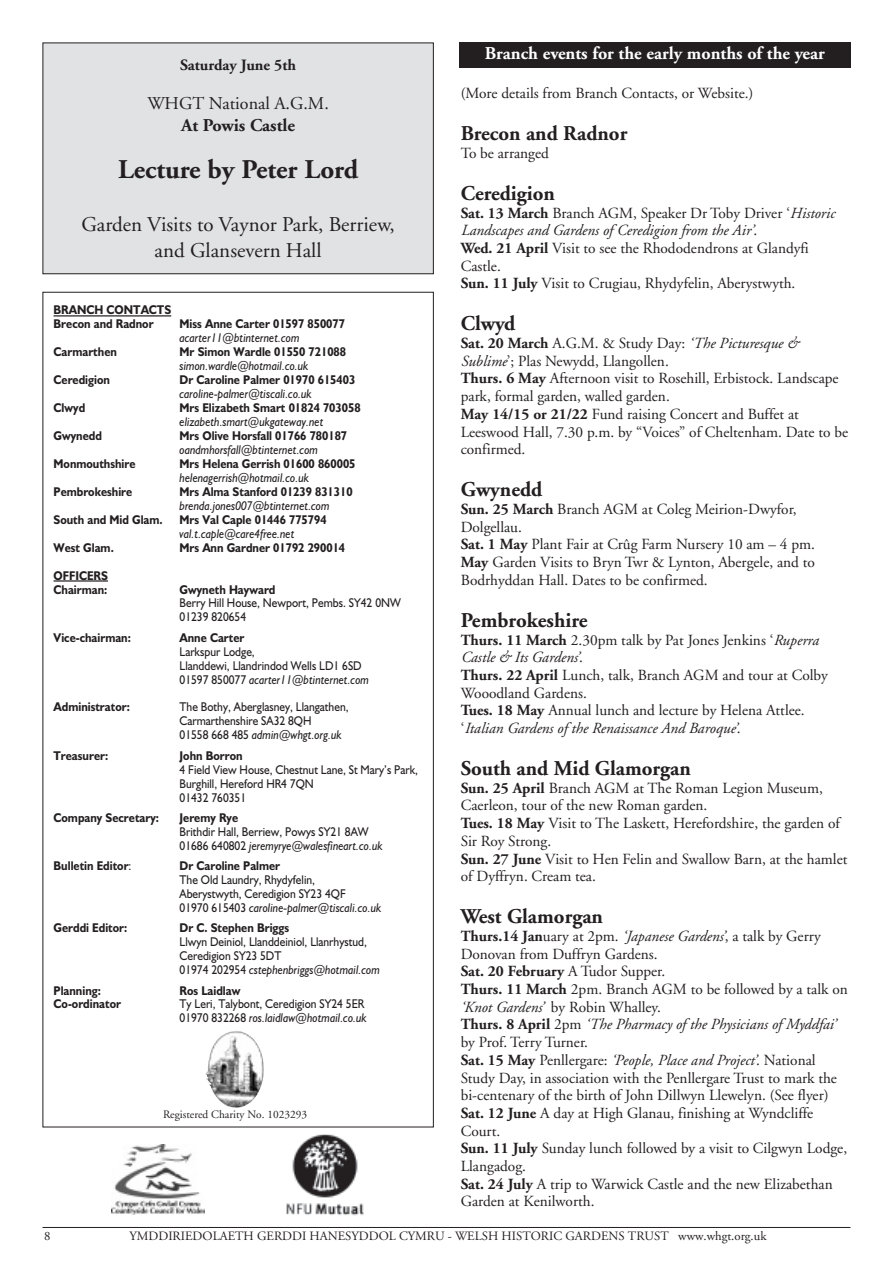
<style>
.page{position:relative;width:893px;height:1263px;background:#fff}
.page>*{position:absolute;margin:0;border:0;box-sizing:border-box;transform-origin:0 0}
.t1{font:700 27px "Adobe Garamond";color:#231f20}
.t2{font:700 21px "Adobe Garamond";color:#231f20}
.t3{font:21px/25.2px "Adobe Garamond";color:#231f20;text-align:center}
.t4{font:700 18px "Adobe Garamond";color:#fff}
.t5{font:18px "Adobe Garamond";color:#231f20}
.t6{font:700 18px "Adobe Garamond";color:#231f20}
.t7{font:700 15.75px "Adobe Garamond";color:#231f20}
.t8{font:15.45px/17.7px "Adobe Garamond";color:#231f20}
.t9{font:12.75px/14px "Humanist 521 Bold A";color:#231f20;scale:.9 1}
.t10{font:12.75px "Humanist 521 Italic A";color:#231f20;scale:.9 1}
.t11{font:12.75px/14px "Humanist 521 AA";color:#231f20;scale:.9 1}
.t12{font:12.75px "Adobe Garamond";color:#231f20}
.t13{font:11.25px "Adobe Garamond";color:#231f20}
.s1{font-family:"Humanist 521 AA"}
.s2{font-weight:700}
.s3{font-style:italic}
</style>
<div class="page">
<hr style="left:43px;top:1227px;width:807px;height:1px;background:#231f20">
<hr style="left:54px;top:315px;width:117px;height:1px;background:#231f20">
<hr style="left:54px;top:580px;width:54px;height:1px;background:#231f20">
<img style="left:206px;top:1031px;width:58px;height:69px">
<img style="left:111px;top:1144px;width:94px;height:71px">
<img style="left:286px;top:1134px;width:78px;height:82px">
<div style="left:459px;top:43px;width:391px;height:25px;background:#231f20"></div>
<div style="left:43px;top:43px;width:390px;height:231px;background:#e1e2e4"></div>
<div style="left:43px;top:43px;width:391px;height:231px;border:1px solid #231f20"></div>
<p class="t7" style="left:180px;top:55px;width:118px">Saturday June 5th</p>
<p class="t5" style="left:147px;top:93px;width:183px">WHGT National A.G.M.</p>
<p class="t6" style="left:181px;top:114px;width:115px">At Powis Castle</p>
<h1 class="t1" style="left:118px;top:153px;width:242px">Lecture by Peter Lord</h1>
<h2 class="t3" style="left:81px;top:212px;width:315px">Garden Visits to Vaynor Park, Berriew, and Glansevern Hall</h2>
<p class="t9" style="left:54px;top:303px;width:132px">BRANCH CONTACTS<br>Brecon and Radnor</p>
<p class="t9" style="left:180px;top:317px;width:185px">Miss Anne Carter 01597 850077</p>
<p class="t10" style="left:180px;top:330px;width:135px">acarter11@btinternet.com</p>
<p class="t9" style="left:54px;top:345px;width:72px">Carmarthen</p>
<p class="t9" style="left:180px;top:345px;width:187px">Mr Simon Wardle 01550 721088</p>
<p class="t10" style="left:180px;top:358px;width:145px">simon.wardle@hotmail.co.uk</p>
<p class="t9" style="left:54px;top:373px;width:64px">Ceredigion</p>
<p class="t9" style="left:180px;top:373px;width:197px">Dr Caroline Palmer 01970 615403</p>
<p class="t10" style="left:180px;top:386px;width:148px">caroline-palmer@tiscali.co.uk</p>
<p class="t9" style="left:54px;top:401px;width:37px">Clwyd</p>
<p class="t9" style="left:180px;top:401px;width:203px">Mrs Elizabeth Smart 01824 703058</p>
<p class="t10" style="left:180px;top:414px;width:161px">elizabeth.smart@ukgateway.net</p>
<p class="t9" style="left:54px;top:429px;width:55px">Gwynedd</p>
<p class="t9" style="left:180px;top:429px;width:188px">Mrs Olive Horsfall 01766 780187</p>
<p class="t10" style="left:180px;top:442px;width:155px">oandmhorsfall@btinternet.com</p>
<p class="t9" style="left:54px;top:456px;width:93px">Monmouthshire</p>
<p class="t9" style="left:180px;top:456px;width:197px">Mrs Helena Gerrish 01600 860005</p>
<p class="t10" style="left:180px;top:470px;width:145px">helenagerrish@hotmail.co.uk</p>
<p class="t9" style="left:54px;top:484px;width:89px">Pembrokeshire</p>
<p class="t9" style="left:180px;top:484px;width:194px">Mrs Alma Stanford 01239 831310</p>
<p class="t10" style="left:180px;top:498px;width:168px">brenda.jones007@btinternet.com</p>
<p class="t9" style="left:54px;top:512px;width:123px">South and Mid Glam.</p>
<p class="t9" style="left:180px;top:512px;width:165px">Mrs Val Caple 01446 775794</p>
<p class="t10" style="left:180px;top:526px;width:129px">val.t.caple@care4free.net</p>
<p class="t9" style="left:54px;top:540px;width:68px">West Glam.</p>
<p class="t9" style="left:180px;top:540px;width:185px">Mrs Ann Gardner 01792 290014</p>
<p class="t9" style="left:54px;top:568px;width:62px">OFFICERS<br>Chairman:</p>
<p class="t9" style="left:180px;top:582px;width:108px">Gwyneth Hayward</p>
<p class="t11" style="left:180px;top:596px;width:247px">Berry Hill House, Newport, Pembs. SY42 0NW<br>01239 820654</p>
<p class="t9" style="left:54px;top:630px;width:87px">Vice-chairman:</p>
<p class="t9" style="left:180px;top:630px;width:74px">Anne Carter</p>
<p class="t11" style="left:180px;top:644px;width:204px">Larkspur Lodge,<br>Llanddewi, Llandrindod Wells LD1 6SD</p>
<p class="t10" style="left:180px;top:672px;width:212px"><span class="s1">01597 850077</span> acarter11@btinternet.com</p>
<p class="t9" style="left:54px;top:700px;width:86px">Administrator:</p>
<p class="t11" style="left:180px;top:700px;width:189px">The Bothy, Aberglasney, Llangathen,<br>Carmarthenshire SA32 8QH</p>
<p class="t10" style="left:180px;top:727px;width:182px"><span class="s1">01558 668 485</span> admin@whgt.org.uk</p>
<p class="t9" style="left:54px;top:748px;width:62px">Treasurer:</p>
<p class="t9" style="left:180px;top:748px;width:72px">John Borron</p>
<p class="t11" style="left:180px;top:762px;width:267px">4 Field View House, Chestnut Lane, St Mary’s Park,<br>Burghill, Hereford HR4 7QN<br>01432 760351</p>
<p class="t9" style="left:54px;top:810px;width:119px">Company Secretary:</p>
<p class="t9" style="left:180px;top:810px;width:67px">Jeremy Rye</p>
<p class="t11" style="left:180px;top:824px;width:211px">Brithdir Hall, Berriew, Powys SY21 8AW</p>
<p class="t10" style="left:180px;top:838px;width:227px"><span class="s1">01686 640802</span> jeremyrye@walesfineart.co.uk</p>
<p class="t9" style="left:54px;top:859px;width:88px">Bulletin Editor<span class="s1">:</span></p>
<p class="t9" style="left:180px;top:859px;width:113px">Dr Caroline Palmer</p>
<p class="t11" style="left:180px;top:873px;width:186px">The Old Laundry, Rhydyfelin,<br>Aberystwyth, Ceredigion SY23 4QF</p>
<p class="t10" style="left:180px;top:900px;width:226px"><span class="s1">01970 615403</span> caroline-palmer@tiscali.co.uk</p>
<p class="t9" style="left:54px;top:921px;width:83px">Gerddi Editor:</p>
<p class="t9" style="left:180px;top:921px;width:123px">Dr C. Stephen Briggs</p>
<p class="t11" style="left:180px;top:935px;width:210px">Llwyn Deiniol, Llanddeiniol, Llanrhystud,<br>Ceredigion SY23 5DT</p>
<p class="t10" style="left:180px;top:962px;width:224px"><span class="s1">01974 202954</span> cstephenbriggs@hotmail.com</p>
<p class="t9" style="left:54px;top:983px;width:54px">Planning:</p>
<p class="t9" style="left:180px;top:983px;width:69px">Ros Laidlaw</p>
<p class="t9" style="left:54px;top:997px;width:76px">Co-ordinator</p>
<p class="t11" style="left:180px;top:997px;width:207px">Ty Leri, Talybont, Ceredigion SY24 5ER</p>
<p class="t10" style="left:180px;top:1010px;width:210px"><span class="s1">01970 832268</span> ros.laidlaw@hotmail.co.uk</p>
<p class="t13" style="left:163px;top:1107px;width:146px">Registered Charity No. 1023293</p>
<p class="t4" style="left:485px;top:43px;width:341px">Branch events for the early months of the year</p>
<p class="t8" style="left:461px;top:84px;width:294px">(More details from Branch Contacts, or Website.)</p>
<h2 class="t2" style="left:461px;top:121px;width:168px">Brecon and Radnor</h2>
<p class="t8" style="left:461px;top:144px;width:90px">To be arranged</p>
<h2 class="t2" style="left:461px;top:180px;width:96px">Ceredigion</h2>
<p class="t8" style="left:461px;top:203px;width:376px"><span class="s2">Sat. 13 March</span> Branch AGM, Speaker Dr Toby Driver ‘<span class="s3">Historic Landscapes and Gardens of Ceredigion from the Air’</span>.<br><span class="s2">Wed. 21 April</span> Visit to see the Rhododendrons at Glandyfi Castle.<br><span class="s2">Sun. 11 July</span> Visit to Crugiau, Rhydyfelin, Aberystwyth.</p>
<h2 class="t2" style="left:461px;top:311px;width:56px">Clwyd</h2>
<p class="t8" style="left:461px;top:334px;width:389px"><span class="s2">Sat. 20 March</span> A.G.M. &amp; Study Day: <span class="s3">‘The Picturesque &amp; Sublime</span>’; Plas Newydd, Llangollen.<br><span class="s2">Thurs. 6 May</span> Afternoon visit to Rosehill, Erbistock. Landscape park, formal garden, walled garden.<br><span class="s2">May 14/15 or 21/22</span> Fund raising Concert and Buffet at Leeswood Hall, 7.30 p.m. by “Voices” of Cheltenham. Date to be confirmed.</p>
<h2 class="t2" style="left:461px;top:477px;width:83px">Gwynedd</h2>
<p class="t8" style="left:461px;top:500px;width:356px"><span class="s2">Sun. 25 March</span> Branch AGM at Coleg Meirion-Dwyfor, Dolgellau.<br><span class="s2">Sat. 1 May</span> Plant Fair at Crûg Farm Nursery 10 am – 4 pm.<br><span class="s2">May</span> Garden Visits to Bryn Twr &amp; Lynton, Abergele, and to Bodrhyddan Hall. Dates to be confirmed.</p>
<h2 class="t2" style="left:461px;top:607px;width:128px">Pembrokeshire</h2>
<p class="t8" style="left:461px;top:630px;width:369px"><span class="s2">Thurs. 11 March</span> 2.30pm talk by Pat Jones Jenkins ‘<span class="s3">Ruperra Castle &amp; Its Gardens’</span>.<br><span class="s2">Thurs. 22 April</span> Lunch, talk, Branch AGM and tour at Colby Wooodland Gardens.<br><span class="s2">Tues. 18 May</span> Annual lunch and lecture by Helena Attlee. ‘<span class="s3">Italian Gardens of the Renaissance And Baroque’</span>.</p>
<h2 class="t2" style="left:461px;top:755px;width:232px">South and Mid Glamorgan</h2>
<p class="t8" style="left:461px;top:778px;width:388px"><span class="s2">Sun. 25 April</span> Branch AGM at The Roman Legion Museum, Caerleon, tour of the new Roman garden.<br><span class="s2">Tues. 18 May</span> Visit to The Laskett, Herefordshire, the garden of Sir Roy Strong.<br><span class="s2">Sun. 27 June</span> Visit to Hen Felin and Swallow Barn, at the hamlet of Dyffryn. Cream tea.</p>
<h2 class="t2" style="left:461px;top:904px;width:144px">West Glamorgan</h2>
<p class="t8" style="left:461px;top:927px;width:389px"><span class="s2">Thurs.14 Jan</span>uary at 2pm. <span class="s3">‘Japanese Gardens’</span>, a talk by Gerry Donovan from Duffryn Gardens.<br><span class="s2">Sat. 20 February</span> A Tudor Supper.<br><span class="s2">Thurs. 11 March</span> 2pm. Branch AGM to be followed by a talk on <span class="s3">‘Knot Gardens’</span> by Robin Whalley.<br><span class="s2">Thurs. 8 April</span> 2pm <span class="s3">‘The Pharmacy of the Physicians of Myddfai’ </span>by Prof. Terry Turner.<br><span class="s2">Sat. 15 May</span> Penllergare: <span class="s3">‘People, Place and Project’</span>. National Study Day, in association with the Penllergare Trust to mark the bi-centenary of the birth of John Dillwyn Llewelyn. (See flyer)<br><span class="s2">Sat. 12 June</span> A day at High Glanau, finishing at Wyndcliffe Court.<br><span class="s2">Sun. 11 July</span> Sunday lunch followed by a visit to Cilgwyn Lodge, Llangadog.<br><span class="s2">Sat. 24 July</span> A trip to Warwick Castle and the new Elizabethan Garden at Kenilworth.</p>
<p class="t12" style="left:44px;top:1228px;width:8px">8</p>
<p class="t12" style="left:130px;top:1228px;width:638px">YMDDIRIEDOLAETH GERDDI HANESYDDOL CYMRU - WELSH HISTORIC GARDENS TRUST www.whgt.org.uk</p>
</div>
